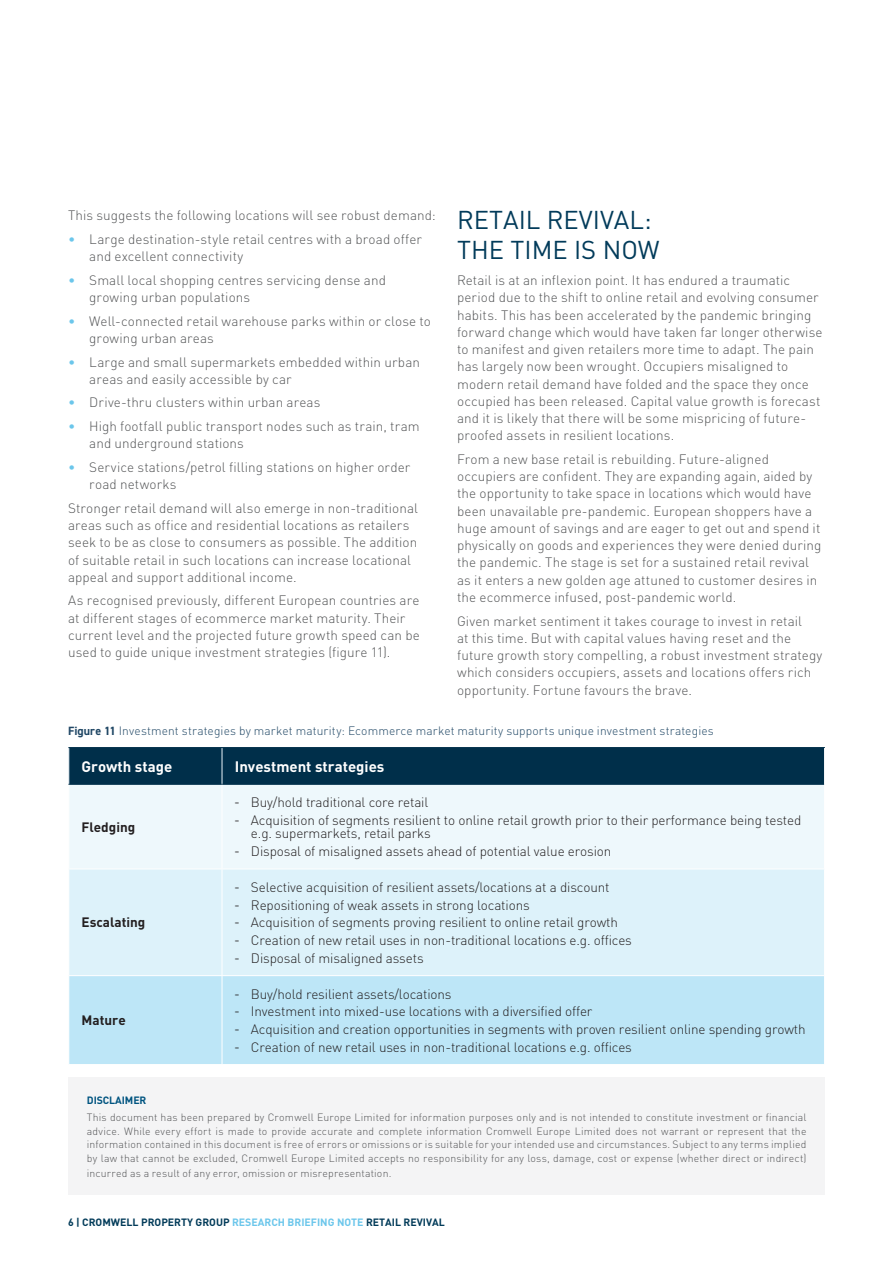
<style>
.page{position:relative;width:893px;height:1263px;background:#fff}
.page>*{position:absolute;margin:0;border:0;box-sizing:border-box;transform-origin:0 0}
.Heading_-_2{font:25.5px/30px "DIN";color:#023b5a}
.t1{font:700 15px "DIN";color:#fff}
.Body_Copy_1{font:300 13.5px/17.2px "DIN";letter-spacing:.005em;color:#545557}
.t2{font:300 13.5px/13.5px "DIN";letter-spacing:-.01em;color:#231f20}
.Bullets{font:700 13.5px "DIN";color:#231f20}
.Figure_title{font:300 12px "DIN";letter-spacing:.01em;color:#204765}
.Body_Copy_1-2{font:300 10.5px/13.5px "DIN";letter-spacing:.015em;color:#545557;text-align:justify}
.t3{font:700 10.5px "DIN";color:#023b59}
.Heading_-_5{font:700 10.5px "DINOT";letter-spacing:-.01em;color:#005480}
.s1{color:#6bc6eb}
.s2{font-family:"DIN2014";font-weight:700}
.s3{font-family:"Helvetica LT Std";font-stretch:condensed}
</style>
<div class="page">
<div style="left:69px;top:748px;width:755px;height:36px;background:#002f4a"></div>
<div style="left:69px;top:785px;width:755px;height:83px;background:#eef8fc"></div>
<div style="left:69px;top:870px;width:755px;height:105px;background:#ddf2fa"></div>
<div style="left:69px;top:976px;width:755px;height:88px;background:#bde6f7"></div>
<hr style="left:68px;top:748px;width:1px;height:36px;background:#eaf2f8">
<hr style="left:222px;top:748px;width:1px;height:36px;background:#eaf2f8">
<hr style="left:68px;top:747px;width:154px;height:1px;background:#002f4a">
<hr style="left:222px;top:747px;width:603px;height:1px;background:#002f4a">
<hr style="left:68px;top:784px;width:154px;height:1px;background:#002f4a">
<hr style="left:222px;top:784px;width:602px;height:1px;background:#002f4a">
<hr style="left:222px;top:785px;width:1px;height:84px;background:#fff">
<hr style="left:222px;top:869px;width:1px;height:106px;background:#fff">
<hr style="left:222px;top:976px;width:1px;height:88px;background:#fff">
<div style="left:68px;top:1077px;width:757px;height:118px;background:#f4f4f5"></div>
<p class="Body_Copy_1" style="left:68px;top:207px;width:369px">This suggests the following locations will see robust demand:</p>
<p class="Body_Copy_1" style="left:89px;top:230px;width:334px;text-indent:-21px"><span class="s1">•</span> Large destination-style retail centres with a broad offer and excellent connectivity</p>
<p class="Body_Copy_1" style="left:89px;top:271px;width:298px;text-indent:-21px"><span class="s1">•</span> Small local shopping centres servicing dense and growing urban populations</p>
<p class="Body_Copy_1" style="left:89px;top:312px;width:343px;text-indent:-21px"><span class="s1">•</span> Well-connected retail warehouse parks within or close to growing urban areas</p>
<p class="Body_Copy_1" style="left:89px;top:353px;width:332px;text-indent:-21px"><span class="s1">•</span> Large and small supermarkets embedded within urban areas and easily accessible by car</p>
<p class="Body_Copy_1" style="left:68px;top:394px;width:254px"><span class="s1">•</span> Drive-thru clusters within urban areas</p>
<p class="Body_Copy_1" style="left:89px;top:417px;width:332px;text-indent:-21px"><span class="s1">•</span> High footfall public transport nodes such as train, tram and underground stations</p>
<p class="Body_Copy_1" style="left:89px;top:458px;width:323px;text-indent:-21px"><span class="s1">•</span> Service stations/petrol filling stations on higher order road networks</p>
<p class="Body_Copy_1" style="left:68px;top:499px;width:352px">Stronger retail demand will also emerge in non-traditional areas such as office and residential locations as retailers seek to be as close to consumers as possible. The addition of suitable retail in such locations can increase locational appeal and support additional income.</p>
<p class="Body_Copy_1" style="left:68px;top:592px;width:353px">As recognised previously, different European countries are at different stages of ecommerce market maturity. Their current level and the projected future growth speed can be used to guide unique investment strategies (figure 11).</p>
<p class="Heading_-_2" style="left:457px;top:205px;width:204px">RETAIL REVIVAL:<br>THE TIME IS NOW</p>
<p class="Body_Copy_1" style="left:457px;top:271px;width:367px">Retail is at an inflexion point. It has endured a traumatic period due to the shift to online retail and evolving consumer habits. This has been accelerated by the pandemic bringing forward change which would have taken far longer otherwise to manifest and given retailers more time to adapt. The pain has largely now been wrought. Occupiers misaligned to modern retail demand have folded and the space they once occupied has been released. Capital value growth is forecast and it is likely that there will be some mispricing of future&shy;proofed assets in resilient locations.</p>
<p class="Body_Copy_1" style="left:457px;top:450px;width:366px">From a new base retail is rebuilding. Future-aligned occupiers are confident. They are expanding again, aided by the opportunity to take space in locations which would have been unavailable pre-pandemic. European shoppers have a huge amount of savings and are eager to get out and spend it physically on goods and experiences they were denied during the pandemic. The stage is set for a sustained retail revival as it enters a new golden age attuned to customer desires in the ecommerce infused, post-pandemic world.</p>
<p class="Body_Copy_1" style="left:457px;top:612px;width:367px">Given market sentiment it takes courage to invest in retail<br>at this time. But with capital values having reset and the future growth story compelling, a robust investment strategy which considers occupiers, assets and locations offers rich opportunity. Fortune favours the brave.</p>
<p class="Figure_title" style="left:68px;top:724px;width:647px"><span class="s2">Figure 11</span> Investment strategies by market maturity: Ecommerce market maturity supports unique investment strategies</p>
<p class="t1" style="left:82px;top:756px;width:92px">Growth stage</p>
<p class="t1" style="left:235px;top:756px;width:151px">Investment strategies</p>
<p class="Bullets" style="left:82px;top:818px;width:55px">Fledging</p>
<p class="Bullets" style="left:82px;top:914px;width:65px">Escalating</p>
<p class="Bullets" style="left:82px;top:1011px;width:46px">Mature</p>
<p class="t2" style="left:235px;top:795px;width:195px"><span class="s3">-</span> Buy/hold traditional core retail</p>
<p class="t2" style="left:251px;top:813px;width:552px;text-indent:-16px"><span class="s3">-</span> Acquisition of segments resilient to online retail growth prior to their performance being tested e.g. supermarkets, retail parks</p>
<p class="t2" style="left:235px;top:844px;width:378px"><span class="s3">-</span> Disposal of misaligned assets ahead of potential value erosion</p>
<p class="t2" style="left:235px;top:880px;width:376px"><span class="s3">-</span> Selective acquisition of resilient assets/locations at a discount</p>
<p class="t2" style="left:235px;top:898px;width:296px"><span class="s3">-</span> Repositioning of weak assets in strong locations</p>
<p class="t2" style="left:235px;top:916px;width:385px"><span class="s3">-</span> Acquisition of segments proving resilient to online retail growth</p>
<p class="t2" style="left:235px;top:933px;width:399px"><span class="s3">-</span> Creation of new retail uses in non-traditional locations e.g. offices</p>
<p class="t2" style="left:235px;top:951px;width:190px"><span class="s3">-</span> Disposal of misaligned assets</p>
<p class="t2" style="left:235px;top:987px;width:218px"><span class="s3">-</span> Buy/hold resilient assets/locations</p>
<p class="t2" style="left:235px;top:1004px;width:359px"><span class="s3">-</span> Investment into mixed-use locations with a diversified offer</p>
<p class="t2" style="left:235px;top:1022px;width:572px"><span class="s3">-</span> Acquisition and creation opportunities in segments with proven resilient online spending growth</p>
<p class="t2" style="left:235px;top:1040px;width:399px"><span class="s3">-</span> Creation of new retail uses in non-traditional locations e.g. offices</p>
<p class="Heading_-_5" style="left:87px;top:1093px;width:61px">DISCLAIMER</p>
<p class="Body_Copy_1-2" style="left:87px;top:1111px;width:721px">This document has been prepared by Cromwell Europe Limited for information purposes only and is not intended to constitute investment or financial advice. While every effort is made to provide accurate and complete information Cromwell Europe Limited does not warrant or represent that the information contained in this document is free of errors or omissions or is suitable for your intended use and circumstances. Subject to any terms implied by law that cannot be excluded, Cromwell Europe Limited accepts no responsibility for any loss, damage, cost or expense (whether direct or indirect)</p>
<p class="Body_Copy_1-2" style="left:87px;top:1166px;width:306px">incurred as a result of any error, omission or misrepresentation.</p>
<p class="t3" style="left:68px;top:1215px;width:378px">6 | CROMWELL PROPERTY GROUP <span class="s1">RESEARCH BRIEFING NOTE</span> RETAIL REVIVAL</p>
</div>
